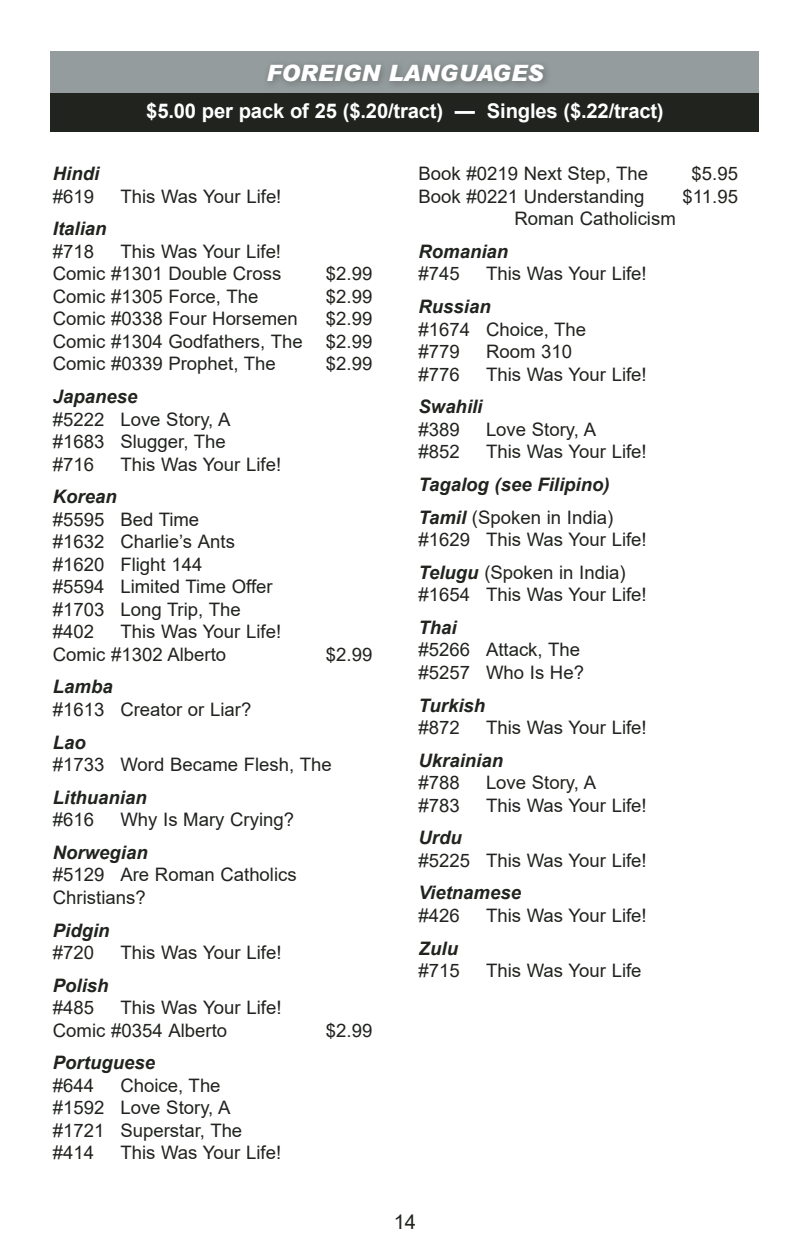
<style>
.page{position:relative;width:810px;height:1256px;background:#fff}
.page>*{position:absolute;margin:0;border:0;box-sizing:border-box;transform-origin:0 0}
.t1{font:italic 900 22.5px "Arial";color:#fff}
.t2{font:700 20.25px "Arial";letter-spacing:-.01em;color:#fff}
.t3{font:20.25px "Arial";color:#20231e}
.t4{font:18.45px/22.5px "Arial";color:#20231e}
.t5{font:italic 700 18.45px/32.6px "Arial";color:#20231e}
.s1{font-weight:400;font-style:normal}
.s2{font-weight:700;font-style:italic}
</style>
<div class="page">
<div style="left:51px;top:51px;width:708px;height:43px;background:#959c9d"></div>
<div style="left:262px;top:59px;width:291px;height:31px;background:#20231e;opacity:.35"></div>
<div style="left:51px;top:94px;width:708px;height:38px;background:#20231e"></div>
<p class="t1" style="left:266px;top:59px;width:279px">FOREIGN LANGUAGES</p>
<p class="t2" style="left:146px;top:97px;width:519px">$5.00 per pack of 25 ($.20/tract) — Singles ($.22/tract)</p>
<p class="t5" style="left:53px;top:158px;width:48px">Hindi</p>
<p class="t4" style="left:53px;top:185px;width:43px">#619</p>
<p class="t4" style="left:120px;top:185px;width:163px">This Was Your Life!</p>
<p class="t5" style="left:53px;top:213px;width:55px">Italian</p>
<p class="t4" style="left:53px;top:240px;width:43px">#718</p>
<p class="t4" style="left:53px;top:240px;width:230px;text-align:right">This Was Your Life!<br>Comic #1301 Double Cross</p>
<p class="t4" style="left:326px;top:262px;width:48px">$2.99</p>
<p class="t4" style="left:53px;top:285px;width:207px">Comic #1305 Force, The</p>
<p class="t4" style="left:326px;top:285px;width:48px">$2.99</p>
<p class="t4" style="left:53px;top:307px;width:247px">Comic #0338 Four Horsemen</p>
<p class="t4" style="left:53px;top:307px;width:321px;text-align:justify;text-indent:273px">$2.99<br>Comic #1304 Godfathers, The $2.99<br>Comic #0339 Prophet, The</p>
<p class="t4" style="left:326px;top:352px;width:48px">$2.99</p>
<p class="t5" style="left:53px;top:381px;width:86px">Japanese</p>
<p class="t4" style="left:53px;top:408px;width:179px">#5222 Love Story, A #1683 Slugger, The #716</p>
<p class="t4" style="left:120px;top:453px;width:162px">This Was Your Life!</p>
<p class="t5" style="left:53px;top:481px;width:65px">Korean</p>
<p class="t4" style="left:53px;top:508px;width:221px">#5595 Bed Time<br>#1632 Charlie’s Ants #1620 Flight 144<br>#5594 Limited Time Offer #1703 Long Trip, The #402</p>
<p class="t4" style="left:53px;top:620px;width:230px;text-indent:67px">This Was Your Life!<br>Comic #1302 Alberto</p>
<p class="t4" style="left:326px;top:643px;width:48px">$2.99</p>
<p class="t5" style="left:53px;top:671px;width:61px">Lamba</p>
<p class="t4" style="left:53px;top:698px;width:200px">#1613 Creator or Liar?</p>
<p class="t5" style="left:53px;top:726px;width:35px">Lao</p>
<p class="t4" style="left:53px;top:753px;width:280px">#1733 Word Became Flesh, The</p>
<p class="t5" style="left:53px;top:781px;width:95px">Lithuanian</p>
<p class="t4" style="left:53px;top:808px;width:43px">#616</p>
<p class="t4" style="left:120px;top:808px;width:175px">Why Is Mary Crying?</p>
<p class="t5" style="left:53px;top:836px;width:96px">Norwegian</p>
<p class="t4" style="left:53px;top:863px;width:245px">#5129 Are Roman Catholics<br>Christians?</p>
<p class="t5" style="left:53px;top:914px;width:58px">Pidgin</p>
<p class="t4" style="left:53px;top:941px;width:43px">#720</p>
<p class="t4" style="left:120px;top:941px;width:163px">This Was Your Life!</p>
<p class="t5" style="left:53px;top:969px;width:57px">Polish</p>
<p class="t4" style="left:53px;top:996px;width:43px">#485</p>
<p class="t4" style="left:53px;top:996px;width:230px;text-indent:67px">This Was Your Life!<br>Comic #0354 Alberto</p>
<p class="t4" style="left:326px;top:1018px;width:48px">$2.99</p>
<p class="t5" style="left:53px;top:1047px;width:104px">Portuguese</p>
<p class="t4" style="left:53px;top:1074px;width:43px">#644</p>
<p class="t4" style="left:53px;top:1074px;width:191px;text-indent:67px">Choice, The #1592 Love Story, A #1721 Superstar, The #414</p>
<p class="t4" style="left:120px;top:1141px;width:162px">This Was Your Life!</p>
<p class="t4" style="left:419px;top:162px;width:231px">Book #0219 Next Step, The</p>
<p class="t4" style="left:692px;top:162px;width:48px">$5.95</p>
<p class="t4" style="left:419px;top:185px;width:227px">Book #0221 Understanding</p>
<p class="t4" style="left:683px;top:185px;width:57px">$11.95</p>
<p class="t4" style="left:514px;top:207px;width:163px">Roman Catholicism</p>
<p class="t5" style="left:419px;top:236px;width:91px">Romanian</p>
<p class="t4" style="left:419px;top:262px;width:43px">#745</p>
<p class="t4" style="left:486px;top:262px;width:162px">This Was Your Life!</p>
<p class="t5" style="left:419px;top:291px;width:74px">Russian</p>
<p class="t4" style="left:419px;top:318px;width:169px">#1674 Choice, The #779</p>
<p class="t4" style="left:486px;top:340px;width:88px">Room 310</p>
<p class="t4" style="left:419px;top:363px;width:43px">#776</p>
<p class="t4" style="left:486px;top:363px;width:162px">This Was Your Life!</p>
<p class="t5" style="left:419px;top:391px;width:65px">Swahili</p>
<p class="t4" style="left:419px;top:418px;width:43px">#389</p>
<p class="t4" style="left:486px;top:418px;width:112px">Love Story, A</p>
<p class="t4" style="left:419px;top:440px;width:43px">#852</p>
<p class="t4" style="left:486px;top:440px;width:162px">This Was Your Life!</p>
<p class="t5" style="left:419px;top:468px;width:196px">Tagalog (see Filipino)<br>Tamil <span class="s1">(Spoken in India)</span></p>
<p class="t4" style="left:419px;top:523px;width:230px;line-height:32.6px">#1629 This Was Your Life!<br><span class="s2">Telugu</span> (Spoken in India)</p>
<p class="t4" style="left:419px;top:583px;width:230px">#1654 This Was Your Life!</p>
<p class="t5" style="left:419px;top:611px;width:40px">Thai</p>
<p class="t4" style="left:419px;top:638px;width:167px">#5266 Attack, The #5257 Who Is He?</p>
<p class="t5" style="left:419px;top:689px;width:68px">Turkish</p>
<p class="t4" style="left:419px;top:716px;width:43px">#872</p>
<p class="t4" style="left:486px;top:716px;width:162px">This Was Your Life!</p>
<p class="t5" style="left:419px;top:744px;width:86px">Ukrainian</p>
<p class="t4" style="left:419px;top:771px;width:43px">#788</p>
<p class="t4" style="left:486px;top:771px;width:112px">Love Story, A</p>
<p class="t4" style="left:419px;top:794px;width:43px">#783</p>
<p class="t4" style="left:486px;top:794px;width:162px">This Was Your Life!</p>
<p class="t5" style="left:419px;top:822px;width:45px">Urdu</p>
<p class="t4" style="left:419px;top:849px;width:230px">#5225 This Was Your Life!</p>
<p class="t5" style="left:419px;top:877px;width:104px">Vietnamese</p>
<p class="t4" style="left:419px;top:904px;width:43px">#426</p>
<p class="t4" style="left:486px;top:904px;width:162px">This Was Your Life!</p>
<p class="t5" style="left:419px;top:932px;width:41px">Zulu</p>
<p class="t4" style="left:419px;top:959px;width:43px">#715</p>
<p class="t4" style="left:486px;top:959px;width:157px">This Was Your Life</p>
<p class="t3" style="left:394px;top:1208px;width:24px">14</p>
</div>
